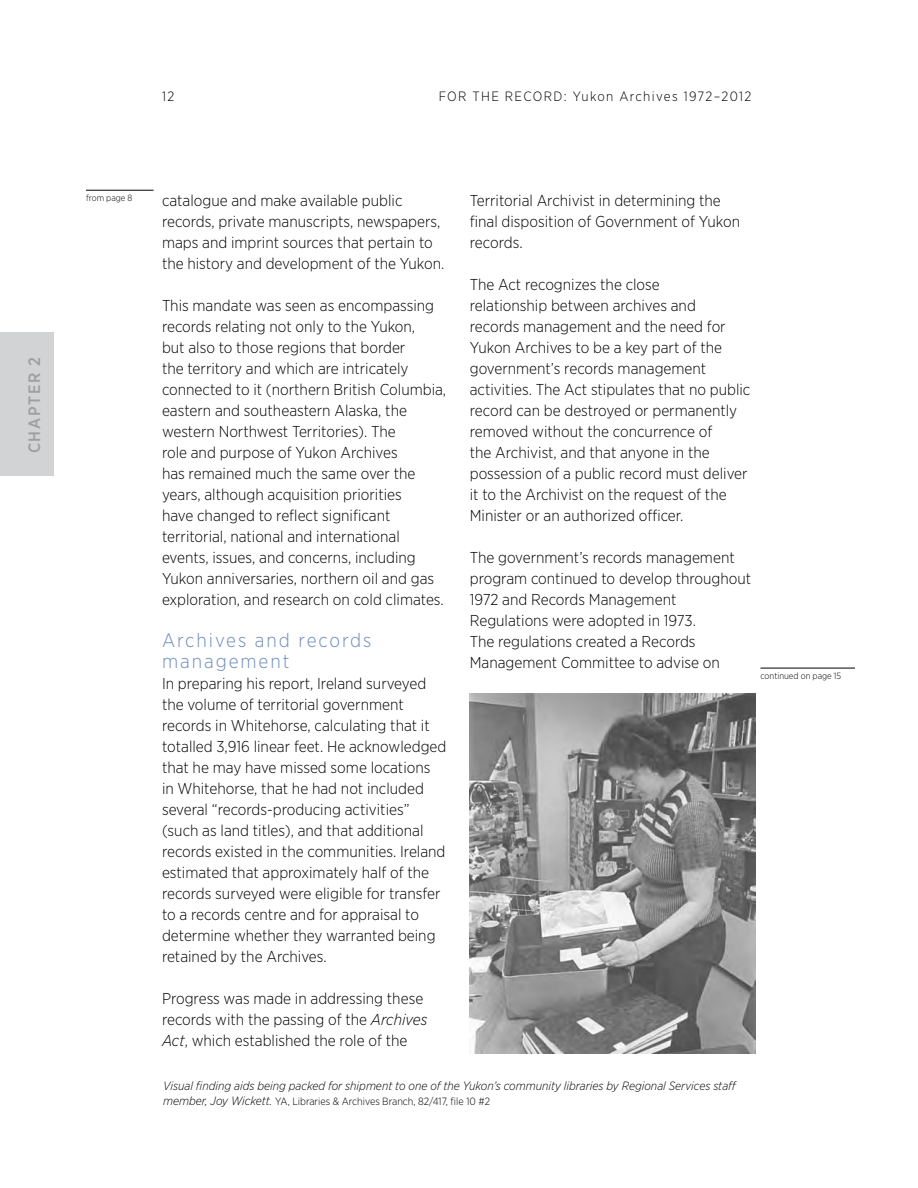
<style>
.page{position:relative;width:918px;height:1188px;background:#fff}
.page>*{position:absolute;margin:0;border:0;box-sizing:border-box;transform-origin:0 0}
.t1{font:300 19.5px/21px "Gotham Narrow";letter-spacing:.1em;color:#6e8bbe}
.t2{font:500 16.5px "Gotham Narrow";letter-spacing:.1em;color:#9d9fa2}
.t3{font:300 15.75px/21px "Gotham Narrow";color:#000}
.t4{font:300 13.5px "Gotham Narrow";letter-spacing:.1em;color:#000}
.t5{font:italic 300 12px "Gotham Narrow";color:#000}
.t6{font:300 10.5px "Gotham Narrow";color:#000}
.t7{font:300 9px "Gotham Narrow";color:#000}
.s1{font-style:italic}
.s2{font-style:italic;font-size:12px}
</style>
<div class="page">
<div style="left:0;top:332px;width:54px;height:144px;background:#d1d3d4"></div>
<img style="left:470px;top:694px;width:286px;height:359px">
<hr style="left:86px;top:190px;width:68px;height:1px;background:#000">
<hr style="left:760px;top:668px;width:95px;height:1px;background:#000">
<p class="t2" style="left:24px;top:453px;width:98px;rotate:-90deg">Chapter 2</p>
<p class="t4" style="left:162px;top:88px;width:14px">12</p>
<p class="t4" style="left:439px;top:88px;width:6px">for</p>
<p class="t4" style="left:473px;top:88px;width:7px">the</p>
<p class="t4" style="left:505px;top:88px;width:4px">record</p>
<p class="t4" style="left:564px;top:88px;width:189px">: Yukon Archives 1972–2012</p>
<p class="t7" style="left:86px;top:193px;width:48px">from page 8</p>
<p class="t3" style="left:162px;top:190px;width:284px">catalogue and make available public records, private manuscripts, newspapers, maps and imprint sources that pertain to the history and development of the Yukon.</p>
<p class="t3" style="left:162px;top:295px;width:286px">This mandate was seen as encompassing records relating not only to the Yukon,<br>but also to those regions that border<br>the territory and which are intricately connected to it (northern British Columbia, eastern and southeastern Alaska, the western Northwest Territories). The<br>role and purpose of Yukon Archives<br>has remained much the same over the years, although acquisition priorities<br>have changed to reflect significant territorial, national and international events, issues, and concerns, including Yukon anniversaries, northern oil and gas exploration, and research on cold climates.</p>
<p class="t1" style="left:162px;top:629px;width:211px">Archives and records management</p>
<p class="t3" style="left:162px;top:673px;width:286px">In preparing his report, Ireland surveyed the volume of territorial government records in Whitehorse, calculating that it totalled 3,916 linear feet. He acknowledged that he may have missed some locations<br>in Whitehorse, that he had not included several “records-producing activities” (such as land titles), and that additional records existed in the communities. Ireland estimated that approximately half of the records surveyed were eligible for transfer to a records centre and for appraisal to determine whether they warranted being retained by the Archives.</p>
<p class="t3" style="left:162px;top:988px;width:267px">Progress was made in addressing these records with the passing of the <span class="s1">Archives<br>Act</span>, which established the role of the</p>
<p class="t3" style="left:470px;top:190px;width:272px">Territorial Archivist in determining the final disposition of Government of Yukon records.</p>
<p class="t3" style="left:470px;top:274px;width:282px">The Act recognizes the close<br>relationship between archives and<br>records management and the need for Yukon Archives to be a key part of the government’s records management activities. The Act stipulates that no public record can be destroyed or permanently removed without the concurrence of<br>the Archivist, and that anyone in the possession of a public record must deliver it to the Archivist on the request of the Minister or an authorized officer.</p>
<p class="t3" style="left:470px;top:547px;width:283px">The government’s records management program continued to develop throughout 1972 and Records Management Regulations were adopted in 1973.<br>The regulations created a Records Management Committee to advise on</p>
<p class="t7" style="left:760px;top:671px;width:82px">continued on page 15</p>
<p class="t5" style="left:163px;top:1078px;width:575px">Visual finding aids being packed for shipment to one of the Yukon’s community libraries by Regional Services staff</p>
<p class="t6" style="left:163px;top:1094px;width:328px"><span class="s2">member, Joy Wickett.</span> YA, Libraries &amp; Archives Branch, 82/417, file 10 #2</p>
</div>
